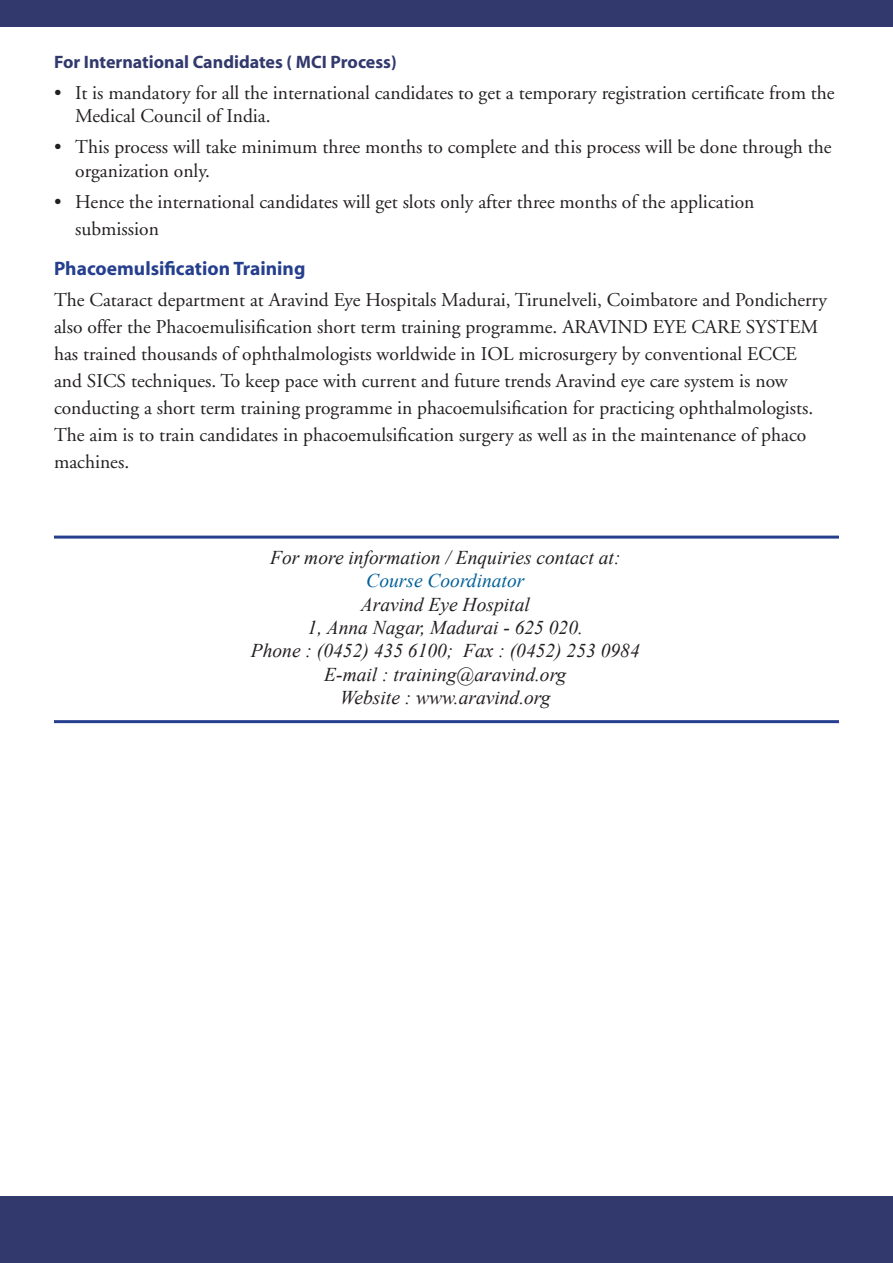
<style>
.page{position:relative;width:893px;height:1263px;background:#fff}
.page>*{position:absolute;margin:0;border:0;box-sizing:border-box;transform-origin:0 0}
.hanging{font:19.5px/27px "Adobe Garamond";color:#231f20}
.t1{font:italic 19.5px "Times New Roman";color:#231f20}
.t2{font:700 19.5px "Myriad";color:#253f8e}
.t3{font:italic 19.5px "Times New Roman";color:#026098}
.Heading{font:700 18px "Myriad";color:#32396d}
</style>
<div class="page">
<div style="left:0;top:0;width:893px;height:26px;background:#32396d"></div>
<div style="left:0;top:1196px;width:893px;height:67px;background:#32396d"></div>
<hr style="left:54px;top:720px;width:785px;height:3px;background:#253f8e">
<hr style="left:54px;top:536px;width:785px;height:3px;background:#253f8e">
<p class="Heading" style="left:54px;top:52px;width:344px">For International Candidates ( MCI Process)</p>
<p class="hanging" style="left:75px;top:81px;width:761px;line-height:23.4px;text-indent:-21px">• It is mandatory for all the international candidates to get a temporary registration certificate from the<br>Medical Council of India.</p>
<p class="hanging" style="left:75px;top:136px;width:758px;line-height:23.4px;text-indent:-21px">• This process will take minimum three months to complete and this process will be done through the organization only.</p>
<p class="hanging" style="left:75px;top:189px;width:681px;text-indent:-21px">• Hence the international candidates will get slots only after three months of the application submission</p>
<p class="t2" style="left:54px;top:258px;width:253px">Phacoemulsification Training</p>
<p class="hanging" style="left:54px;top:287px;width:774px">The Cataract department at Aravind Eye Hospitals Madurai, Tirunelveli, Coimbatore and Pondicherry also offer the Phacoemulisification short term training programme. ARAVIND EYE CARE SYSTEM has trained thousands of ophthalmologists worldwide in IOL microsurgery by conventional ECCE and SICS techniques. To keep pace with current and future trends Aravind eye care system is now conducting a short term training programme in phacoemulsification for practicing ophthalmologists.<br>The aim is to train candidates in phacoemulsification surgery as well as in the maintenance of phaco machines.</p>
<p class="t1" style="left:270px;top:544px;width:352px">For more information / Enquiries contact at:</p>
<p class="t3" style="left:366px;top:567px;width:160px">Course Coordinator</p>
<p class="t1" style="left:361px;top:590px;width:170px">Aravind Eye Hospital</p>
<p class="t1" style="left:308px;top:614px;width:277px">1, Anna Nagar, Madurai - 625 020.</p>
<p class="t1" style="left:251px;top:637px;width:390px">Phone : (0452) 435 6100; Fax : (0452) 253 0984</p>
<p class="t1" style="left:324px;top:661px;width:243px">E-mail : training@aravind.org</p>
<p class="t1" style="left:340px;top:684px;width:212px">Website : www.aravind.org</p>
</div>
